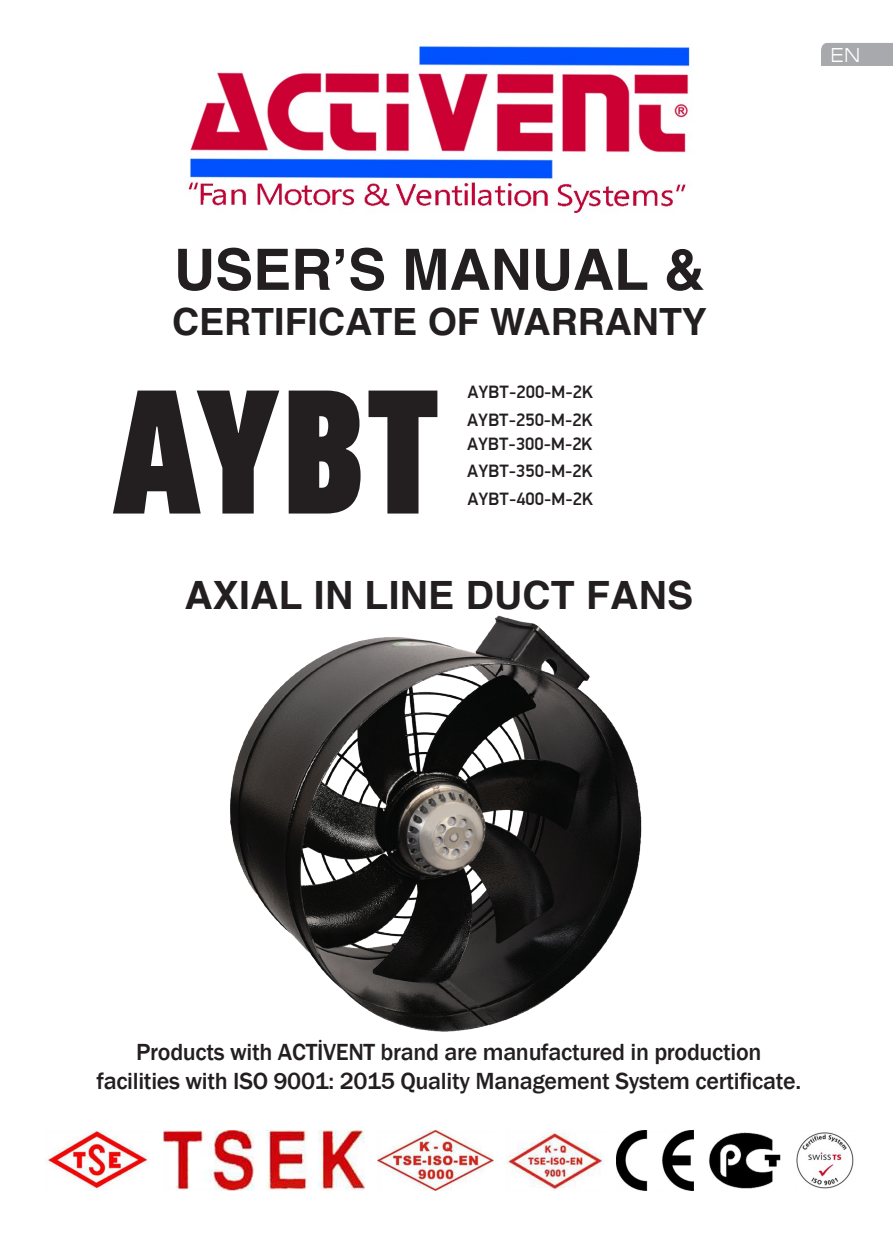
<style>
.page{position:relative;width:893px;height:1259px;background:#fff}
.page>*{position:absolute;margin:0;border:0;box-sizing:border-box;transform-origin:0 0}
.t1{font:176.7px "PF Din Text Comp Pro X Black";color:#231f20}
.t2{font:700 57px "Helvetica";color:#231f20}
.t3{font:700 39px "Helvetica";letter-spacing:.005em;color:#231f20}
.t4{font:700 37.5px "Helvetica";color:#231f20}
.t5{font:500 24px/28.8px "Franklin Gothic";letter-spacing:-.015em;color:#231f20;text-align:center}
.t6{font:expanded 19.8px "Eurostile BQ";color:#fff;scale:.76 1}
.t7{font:500 18px/27.6px "PF Din Display Pro";color:#231f20}
.s1{font-style:inherit}
</style>
<div class="page">
<div style="left:821px;top:43px;width:72px;height:23px;background:#a8a9ad"></div>
<img style="left:188px;top:45px;width:502px;height:168px">
<img style="left:46px;top:1130px;width:102px;height:61px">
<img style="left:163px;top:1130px;width:201px;height:61px">
<img style="left:378px;top:1130px;width:116px;height:61px">
<img style="left:507px;top:1130px;width:96px;height:61px">
<img style="left:617px;top:1130px;width:76px;height:61px">
<img style="left:709px;top:1132px;width:72px;height:57px">
<img style="left:796px;top:1132px;width:58px;height:57px">
<img style="left:230px;top:615px;width:412px;height:417px">
<h2 class="t2" style="left:174px;top:235px;width:532px">USER’S MANUAL &amp;</h2>
<h3 class="t4" style="left:172px;top:299px;width:536px">CERTIFICATE OF WARRANTY</h3>
<h1 class="t1" style="left:112px;top:342px;width:329px">AYBT</h1>
<p class="t7" style="left:467px;top:379px;width:127px">AYBT-200-M-2K<br>AYBT-250-M-2K</p>
<p class="t7" style="left:467px;top:431px;width:127px;line-height:26.7px">AYBT-300-M-2K<br>AYBT-350-M-2K</p>
<p class="t7" style="left:467px;top:485px;width:127px">AYBT-400-M-2K</p>
<h3 class="t3" style="left:184px;top:571px;width:510px">AXIAL IN LINE DUCT FANS</h3>
<p class="t6" style="left:831px;top:44px;width:40px">EN</p>
<p class="t5" style="left:96px;top:1037px;width:706px">Products with <span class="s1">ACTİVENT</span> brand are manufactured in production facilities with ISO 9001: 2015 Quality Management System certificate.</p>
</div>
